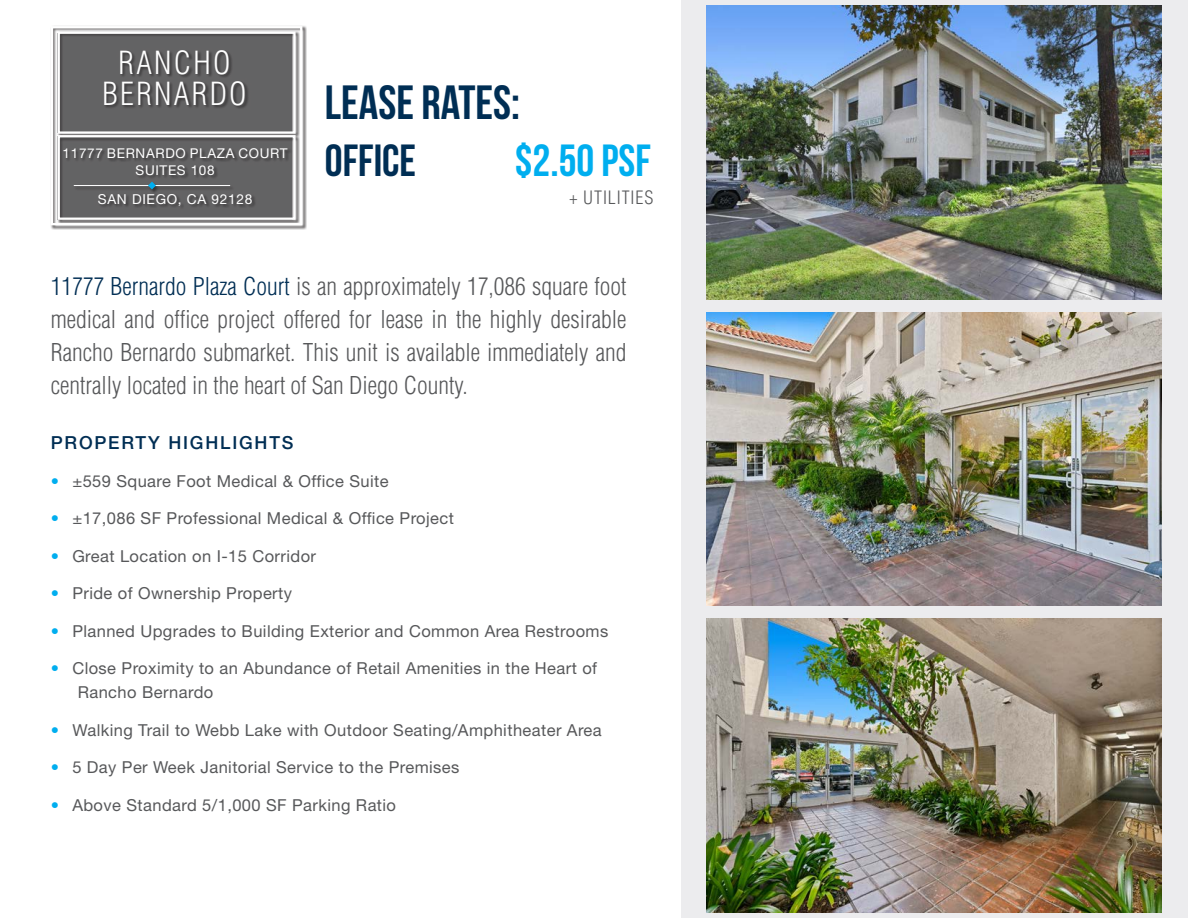
<style>
.page{position:relative;width:1188px;height:918px;background:#fff}
.page>*{position:absolute;margin:0;border:0;box-sizing:border-box;transform-origin:0 0}
.Copy{font:700 48px "Bebas Neue";color:#002e54}
.Copy-2{font:700 45px "Bebas Neue";color:#00aeef}
.Copy-3{font:700 45px "Bebas Neue";color:#002e54}
.t1{font:300 condensed 31.05px/31px "Helvetica LT Std";letter-spacing:.075em;color:#fff;text-align:center}
.Copy-4{font:300 condensed 24px/33px "Helvetica LT Std";color:#57585a;text-align:justify}
.Copy-5{font:500 18px "Helvetica Neue LT Std";letter-spacing:.1em;color:#002e54}
.Copy-6{font:300 condensed 18px "Helvetica LT Std";letter-spacing:.05em;color:#57585a}
.t2{font:16.5px/24px "Helvetica Neue LT Std";letter-spacing:.025em;color:#57585a}
.t3{font:13.65px "Helvetica Neue LT Std";letter-spacing:.05em;color:#fff}
.t4{font:13.5px/16.5px "Helvetica Neue LT Std";letter-spacing:.05em;color:#fff;text-align:center}
.s1{color:#002e54}
.s2{color:#00aeef}
</style>
<div class="page">
<div style="left:50px;top:26px;width:257px;height:204px;background:#231f20;opacity:.75"></div>
<svg style="left:50px;top:26px;width:254px;height:200px;background:#767677"></svg>
<div style="left:681px;top:0;width:507px;height:918px;background:#ececee"></div>
<img style="left:706px;top:5px;width:455px;height:294px">
<img style="left:706px;top:312px;width:455px;height:294px">
<img style="left:706px;top:619px;width:455px;height:293px">
<h3 class="t1" style="left:102px;top:47px;width:146px">RANCHO<br>BERNARDO</h3>
<p class="t4" style="left:63px;top:145px;width:227px">11777 BERNARDO PLAZA COURT<br>SUITES 108</p>
<p class="t3" style="left:98px;top:191px;width:156px">SAN DIEGO, CA 92128</p>
<p class="Copy" style="left:325px;top:76px;width:197px">LEASE RATES:</p>
<p class="Copy-3" style="left:325px;top:136px;width:93px">OFFICE</p>
<p class="Copy-2" style="left:515px;top:136px;width:138px">$2.50 PSF</p>
<p class="Copy-6" style="left:569px;top:187px;width:85px">+ UTILITIES</p>
<p class="Copy-4" style="left:51px;top:270px;width:577px"><span class="s1">11777 Bernardo Plaza Court</span> is an approximately 17,086 square foot medical and office project offered for lease in the highly desirable Rancho Bernardo submarket. This unit is available immediately and centrally located in the heart of San Diego County.</p>
<p class="Copy-5" style="left:51px;top:432px;width:244px">PROPERTY HIGHLIGHTS</p>
<p class="t2" style="left:51px;top:469px;width:339px"><span class="s2">•</span> ±559 Square Foot Medical &amp; Office Suite</p>
<p class="t2" style="left:51px;top:506px;width:405px"><span class="s2">•</span> ±17,086 SF Professional Medical &amp; Office Project</p>
<p class="t2" style="left:51px;top:544px;width:267px"><span class="s2">•</span> Great Location on I-15 Corridor</p>
<p class="t2" style="left:51px;top:581px;width:243px"><span class="s2">•</span> Pride of Ownership Property</p>
<p class="t2" style="left:51px;top:619px;width:559px"><span class="s2">•</span> Planned Upgrades to Building Exterior and Common Area Restrooms</p>
<p class="t2" style="left:78px;top:656px;width:521px;text-indent:-27px"><span class="s2">•</span> Close Proximity to an Abundance of Retail Amenities in the Heart of<br>Rancho Bernardo</p>
<p class="t2" style="left:51px;top:718px;width:553px"><span class="s2">•</span> Walking Trail to Webb Lake with Outdoor Seating/Amphitheater Area</p>
<p class="t2" style="left:51px;top:755px;width:410px"><span class="s2">•</span> 5 Day Per Week Janitorial Service to the Premises</p>
<p class="t2" style="left:51px;top:793px;width:347px"><span class="s2">•</span> Above Standard 5/1,000 SF Parking Ratio</p>
</div>
